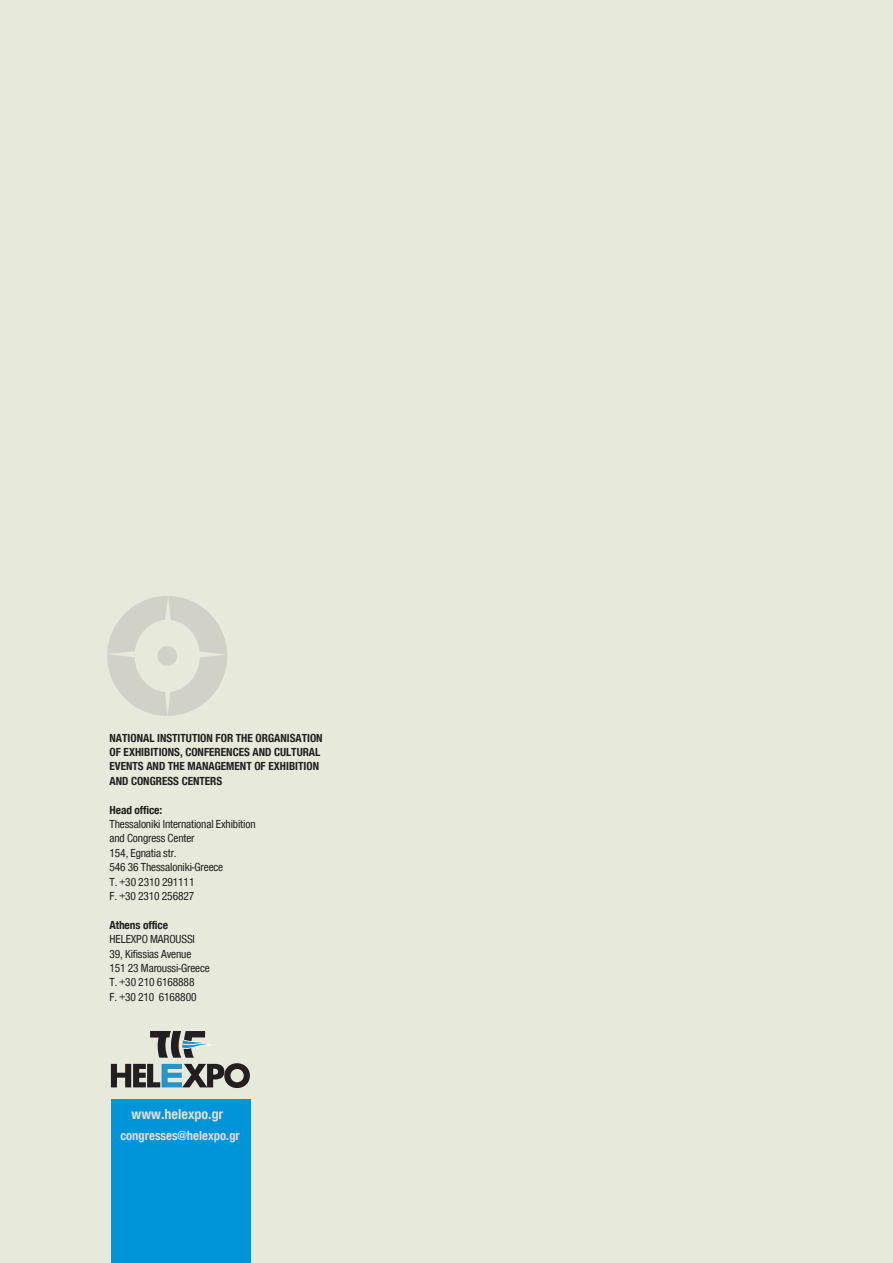
<style>
.page{position:relative;width:893px;height:1263px;background:#e7eadb}
.page>*{position:absolute;margin:0;border:0;box-sizing:border-box;transform-origin:0 0}
.t1{font:700 15px "CF Helvetica Cond";color:#deddd3}
.t2{font:700 13.5px "CF Helvetica Cond";color:#deddd3}
.t3{font:12px/14.4px "CF Helvetica Cond";letter-spacing:-.01em;color:#231f20}
.t4{font:700 12px/14.4px "CF Helvetica Cond";color:#231f20}
</style>
<div class="page">
<div style="left:111px;top:1100px;width:139px;height:163px;background:#0095d9"></div>
<svg style="left:107px;top:596px;width:120px;height:120px"></svg>
<div style="left:157px;top:646px;width:20px;height:20px;background:#d2d1c7;border-radius:50%"></div>
<svg style="left:111px;top:1031px;width:139px;height:57px"></svg>
<p class="t4" style="left:110px;top:730px;width:215px">NATIONAL INSTITUTION FOR THE ORGANISATION OF EXHIBITIONS, CONFERENCES AND CULTURAL EVENTS AND THE MANAGEMENT OF EXHIBITION AND CONGRESS CENTERS</p>
<p class="t4" style="left:110px;top:802px;width:54px">Head office:</p>
<p class="t3" style="left:110px;top:817px;width:148px">Thessaloniki International Exhibition and Congress Center<br>154, Egnatia str.<br>546 36 Thessaloniki-Greece<br>Τ. +30 2310 291111<br>F. +30 2310 256827</p>
<p class="t4" style="left:110px;top:918px;width:60px">Athens office</p>
<p class="t3" style="left:110px;top:932px;width:102px">HELEXPO MAROUSSI<br>39, Kifissias Avenue<br>151 23 Μaroussi-Greece<br>Τ. +30 210 6168888<br>F. +30 210 6168800</p>
<p class="t1" style="left:132px;top:1106px;width:93px">www.helexpo.gr</p>
<p class="t2" style="left:120px;top:1128px;width:121px">congresses@helexpo.gr</p>
</div>
